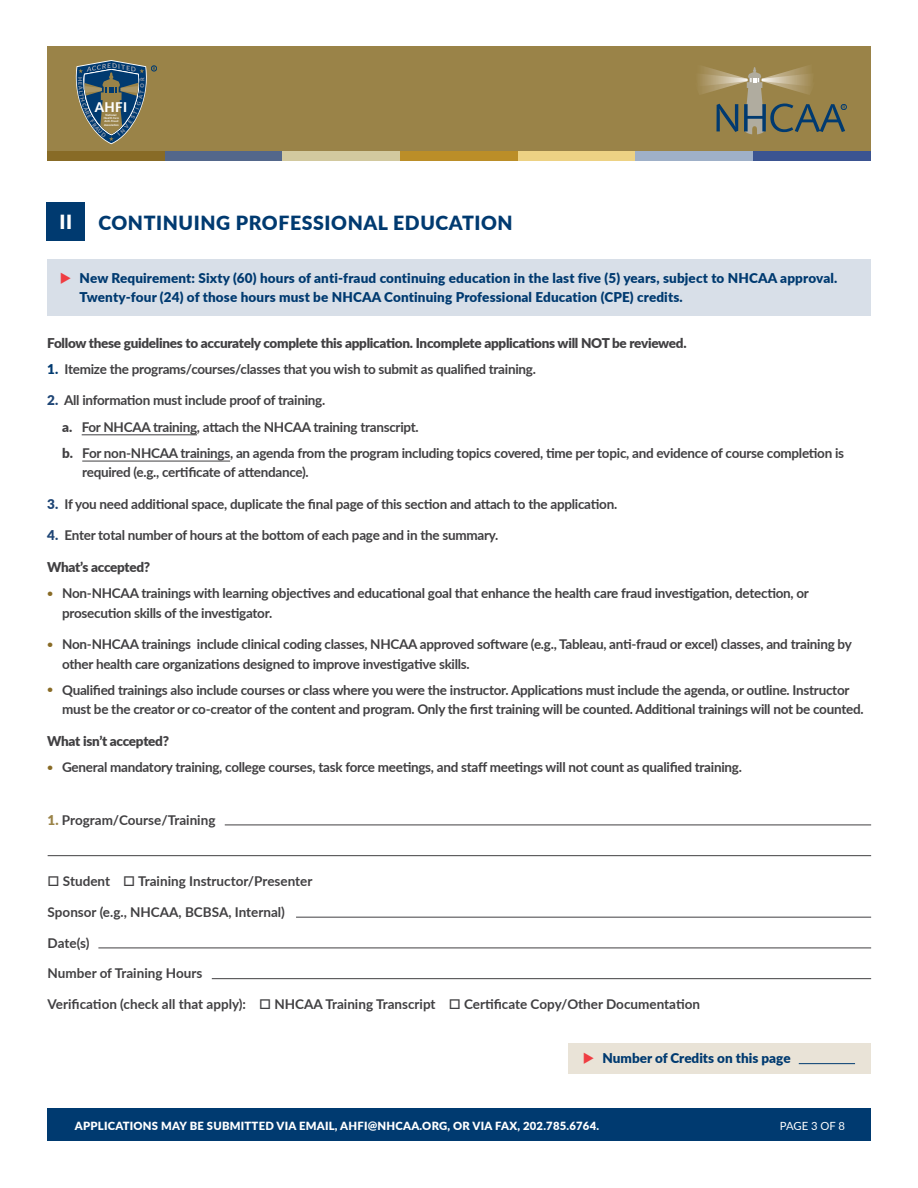
<style>
.page{position:relative;width:918px;height:1188px;background:#fff}
.page>*{position:absolute;margin:0;border:0;box-sizing:border-box;transform-origin:0 0}
.t1{font:900 19.5px "Lato";letter-spacing:.03em;color:#003a70}
.t2{font:900 19.5px "Lato";color:#fff}
.t3{font:700 13.5px/19.5px "Lato";letter-spacing:-.02em;color:#414042}
.t4{font:900 13.5px/19.5px "Lato";letter-spacing:.01em;color:#003a70}
.t5{font:700 13.5px "Lato";color:#414042}
.t6{font:900 13.5px "Lato";letter-spacing:-.02em;color:#414042}
.t7{font:800 13.35px "Lato";color:#fff}
.t8{font:900 11.25px "Lato";letter-spacing:.02em;color:#fff}
.t9{font:11.25px "Lato";letter-spacing:-.01em;color:#fff}
.t10{font:800 5.4px "Lato";color:#929bac}
.t11{font:700 2.85px/3.2px "Lato";letter-spacing:.005em;color:#fff;text-align:center}
.s1{color:#ef3d42}
.s2{font-weight:900;color:#003a70}
.s3{font-weight:900;color:#1e4575}
.s4{font-weight:900}
.s5{font-size:10.5px;color:#886b26}
.s6{font-weight:900;color:#9a8348}
</style>
<div class="page">
<div style="left:47px;top:259px;width:823px;height:56px;background:#d8dfe8"></div>
<div style="left:47px;top:1109px;width:824px;height:32px;background:#003a70"></div>
<div style="left:46px;top:202px;width:39px;height:38px;background:#003a70"></div>
<hr style="left:225px;top:825px;width:646px;height:1px;background:#414042">
<hr style="left:48px;top:855px;width:823px;height:1px;background:#414042">
<hr style="left:296px;top:917px;width:575px;height:1px;background:#414042">
<hr style="left:98px;top:948px;width:773px;height:1px;background:#414042">
<hr style="left:212px;top:978px;width:659px;height:1px;background:#414042">
<hr style="left:82px;top:434px;width:115px;height:1px;background:#414042">
<hr style="left:82px;top:461px;width:148px;height:1px;background:#414042">
<div style="left:47px;top:46px;width:824px;height:110px;background:#9a8348"></div>
<div style="left:47px;top:152px;width:118px;height:9px;background:#886b26"></div>
<div style="left:165px;top:152px;width:118px;height:9px;background:#53678b"></div>
<div style="left:283px;top:152px;width:117px;height:9px;background:#d2c99f"></div>
<div style="left:400px;top:152px;width:118px;height:9px;background:#bb8e28"></div>
<div style="left:518px;top:152px;width:117px;height:9px;background:#edd284"></div>
<div style="left:635px;top:152px;width:118px;height:9px;background:#9fb0c8"></div>
<div style="left:753px;top:152px;width:118px;height:9px;background:#3b5491"></div>
<svg style="left:699px;top:66px;width:148px;height:68px"></svg>
<div style="left:568px;top:1043px;width:302px;height:31px;background:#e9e3d7"></div>
<hr style="left:799px;top:1063px;width:56px;height:1px;background:#003a70">
<svg style="left:75px;top:60px;width:82px;height:85px"></svg>
<p class="t10" style="left:84px;top:77px;width:6px;rotate:90deg">H</p>
<p class="t10" style="left:138px;top:81px;width:5px;rotate:-90deg">R</p>
<p class="t7" style="left:95px;top:97px;width:34px">AHFI</p>
<p class="t11" style="left:104px;top:113px;width:17px">National<br>Health Care<br>Anti-Fraud<br>Association</p>
<h1 class="t2" style="left:59px;top:207px;width:14px">II</h1>
<h1 class="t1" style="left:98px;top:208px;width:416px">CONTINUING PROFESSIONAL EDUCATION</h1>
<p class="t4" style="left:80px;top:268px;width:759px;text-indent:-20px"><span class="s1">◆</span> New Requirement: Sixty (60) hours of anti-fraud continuing education in the last five (5) years, subject to NHCAA approval.<br>Twenty-four (24) of those hours must be NHCAA Continuing Professional Education (CPE) credits.</p>
<p class="t6" style="left:47px;top:333px;width:641px">Follow these guidelines to accurately complete this application. Incomplete applications will NOT be reviewed.</p>
<p class="t3" style="left:47px;top:359px;width:490px"><span class="s2">1.</span> Itemize the programs/courses/classes that you wish to submit as qualified training.</p>
<p class="t3" style="left:62px;top:387px;width:783px;line-height:26.2px;text-indent:-15px"><span class="s3">2.</span> All information must include proof of training.<br><span class="s4">a.</span> For NHCAA training, attach the NHCAA training transcript.<br><span class="s4">b.</span> For non-NHCAA trainings, an agenda from the program including topics covered, time per topic, and evidence of course completion is</p>
<p class="t3" style="left:82px;top:462px;width:228px">required (e.g., certificate of attendance).</p>
<p class="t3" style="left:47px;top:494px;width:572px"><span class="s3">3.</span> If you need additional space, duplicate the final page of this section and attach to the application.</p>
<p class="t3" style="left:47px;top:525px;width:453px"><span class="s3">4.</span> Enter total number of hours at the bottom of each page and in the summary.</p>
<p class="t6" style="left:47px;top:557px;width:105px">What’s accepted?</p>
<p class="t3" style="left:62px;top:583px;width:748px;text-indent:-15px"><span class="s5">•</span> Non-NHCAA trainings with learning objectives and educational goal that enhance the health care fraud investigation, detection, or prosecution skills of the investigator.</p>
<p class="t3" style="left:62px;top:634px;width:791px;text-indent:-15px"><span class="s5">•</span> Non-NHCAA trainings include clinical coding classes, NHCAA approved software (e.g., Tableau, anti-fraud or excel) classes, and training by other health care organizations designed to improve investigative skills.</p>
<p class="t3" style="left:62px;top:680px;width:803px;text-indent:-15px"><span class="s5">•</span> Qualified trainings also include courses or class where you were the instructor. Applications must include the agenda, or outline. Instructor must be the creator or co-creator of the content and program. Only the first training will be counted. Additional trainings will not be counted.</p>
<p class="t6" style="left:47px;top:731px;width:123px">What isn’t accepted?</p>
<p class="t3" style="left:47px;top:757px;width:696px"><span class="s5">•</span> General mandatory training, college courses, task force meetings, and staff meetings will not count as qualified training.</p>
<p class="t5" style="left:48px;top:810px;width:169px"><span class="s6">1.</span> Program/Course/Training</p>
<p class="t5" style="left:48px;top:871px;width:266px">□ Student □ Training Instructor/Presenter</p>
<p class="t5" style="left:48px;top:902px;width:239px">Sponsor (e.g., NHCAA, BCBSA, Internal)</p>
<p class="t3" style="left:48px;top:932px;width:43px">Date(s)</p>
<p class="t5" style="left:48px;top:963px;width:156px">Number of Training Hours</p>
<p class="t5" style="left:48px;top:994px;width:654px">Verification (check all that apply): □ NHCAA Training Transcript □ Certificate Copy/Other Documentation</p>
<p class="t4" style="left:583px;top:1048px;width:209px"><span class="s1">◆</span> Number of Credits on this page</p>
<p class="t8" style="left:75px;top:1117px;width:526px">APPLICATIONS MAY BE SUBMITTED VIA EMAIL, AHFI@NHCAA.ORG, OR VIA FAX, 202.785.6764.</p>
<p class="t9" style="left:780px;top:1118px;width:67px">PAGE 3 OF 8</p>
</div>
